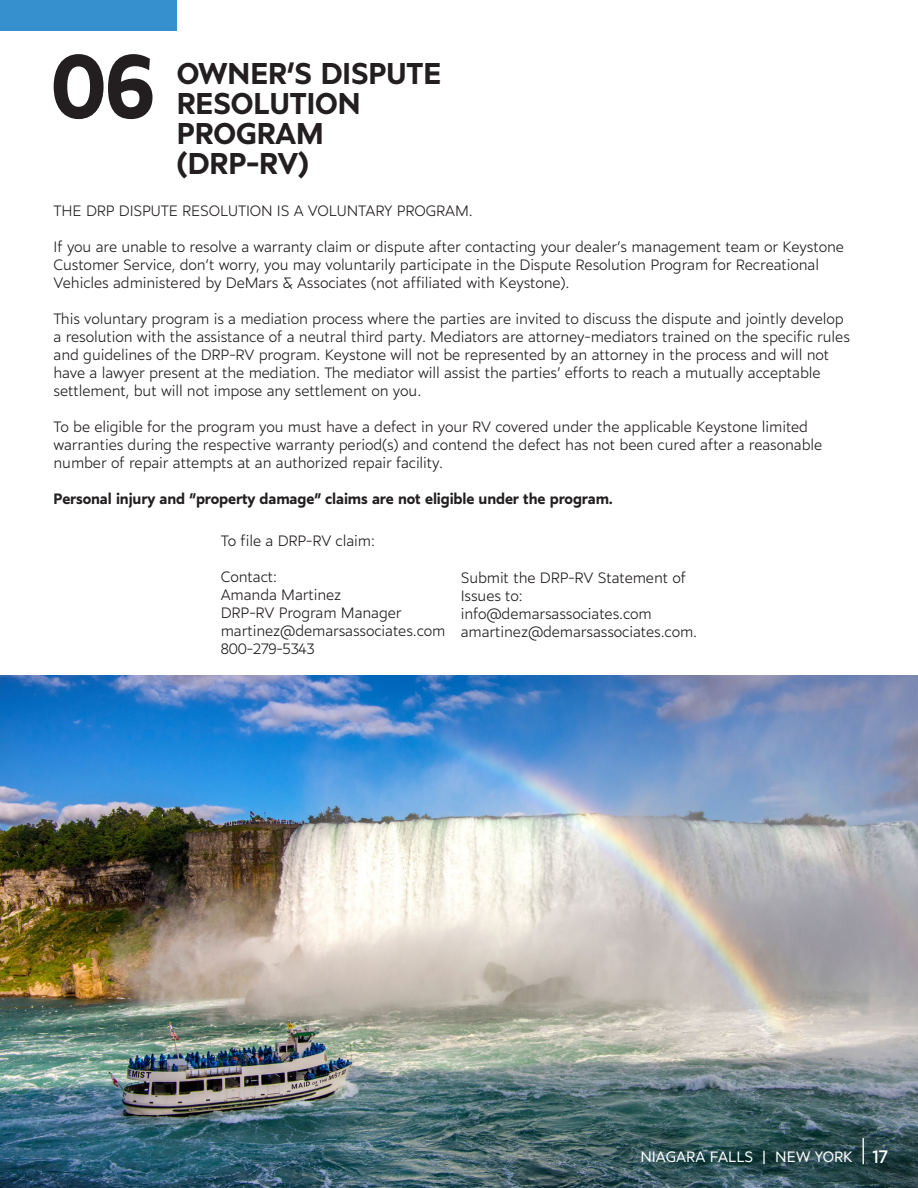
<style>
.page{position:relative;width:918px;height:1188px;background:#fff}
.page>*{position:absolute;margin:0;border:0;box-sizing:border-box;transform-origin:0 0}
.t1{font:600 90px "Marcher";color:#231f20}
.arial_normal{font:600 30px "Marcher";color:#231f20}
.t2{font:18px "Marcher";color:#fff}
.t3{font:300 15px/18px "Marcher";letter-spacing:-.01em;color:#231f20}
.t4{font:600 15px "Marcher";letter-spacing:-.01em;color:#231f20}
.t5{font:15px "Marcher";color:#fff}
</style>
<div class="page">
<img style="left:0;top:676px;width:918px;height:512px">
<div style="left:0;top:0;width:177px;height:30px;background:#3790ce"></div>
<hr style="left:862px;top:1138px;width:2px;height:26px;background:#eee8e4">
<p class="t1" style="left:51px;top:14px;width:105px">06</p>
<p class="arial_normal" style="left:177px;top:49px;width:266px">OWNER’S DISPUTE</p>
<p class="arial_normal" style="left:177px;top:79px;width:185px">RESOLUTION</p>
<p class="arial_normal" style="left:177px;top:109px;width:148px">PROGRAM</p>
<p class="arial_normal" style="left:177px;top:139px;width:133px">(DRP-RV)</p>
<p class="t3" style="left:54px;top:201px;width:421px">THE DRP DISPUTE RESOLUTION IS A VOLUNTARY PROGRAM.</p>
<p class="t3" style="left:54px;top:237px;width:792px">If you are unable to resolve a warranty claim or dispute after contacting your dealer’s management team or Keystone<br>Customer Service, don’t worry, you may voluntarily participate in the Dispute Resolution Program for Recreational<br>Vehicles administered by DeMars &amp; Associates (not affiliated with Keystone).</p>
<p class="t3" style="left:54px;top:309px;width:798px">This voluntary program is a mediation process where the parties are invited to discuss the dispute and jointly develop a resolution with the assistance of a neutral third party. Mediators are attorney-mediators trained on the specific rules and guidelines of the DRP-RV program. Keystone will not be represented by an attorney in the process and will not have a lawyer present at the mediation. The mediator will assist the parties’ efforts to reach a mutually acceptable settlement, but will not impose any settlement on you.</p>
<p class="t3" style="left:54px;top:417px;width:770px">To be eligible for the program you must have a defect in your RV covered under the applicable Keystone limited warranties during the respective warranty period(s) and contend the defect has not been cured after a reasonable number of repair attempts at an authorized repair facility.</p>
<p class="t4" style="left:54px;top:487px;width:561px">Personal injury and “property damage” claims are not eligible under the program.</p>
<p class="t3" style="left:221px;top:531px;width:156px">To file a DRP-RV claim:</p>
<p class="t3" style="left:221px;top:567px;width:58px">Contact:</p>
<p class="t3" style="left:221px;top:585px;width:122px">Amanda Martinez</p>
<p class="t3" style="left:221px;top:603px;width:182px">DRP-RV Program Manager</p>
<p class="t3" style="left:221px;top:621px;width:226px">martinez@demarsassociates.com</p>
<p class="t3" style="left:221px;top:639px;width:95px">800-279-5343</p>
<p class="t3" style="left:461px;top:567px;width:227px">Submit the DRP-RV Statement of<br>Issues to:</p>
<p class="t3" style="left:461px;top:603px;width:193px">info@demarsassociates.com</p>
<p class="t3" style="left:461px;top:621px;width:238px">amartinez@demarsassociates.com.</p>
<p class="t5" style="left:640px;top:1146px;width:214px">NIAGARA FALLS | NEW YORK</p>
<p class="t2" style="left:873px;top:1143px;width:17px">17</p>
</div>
